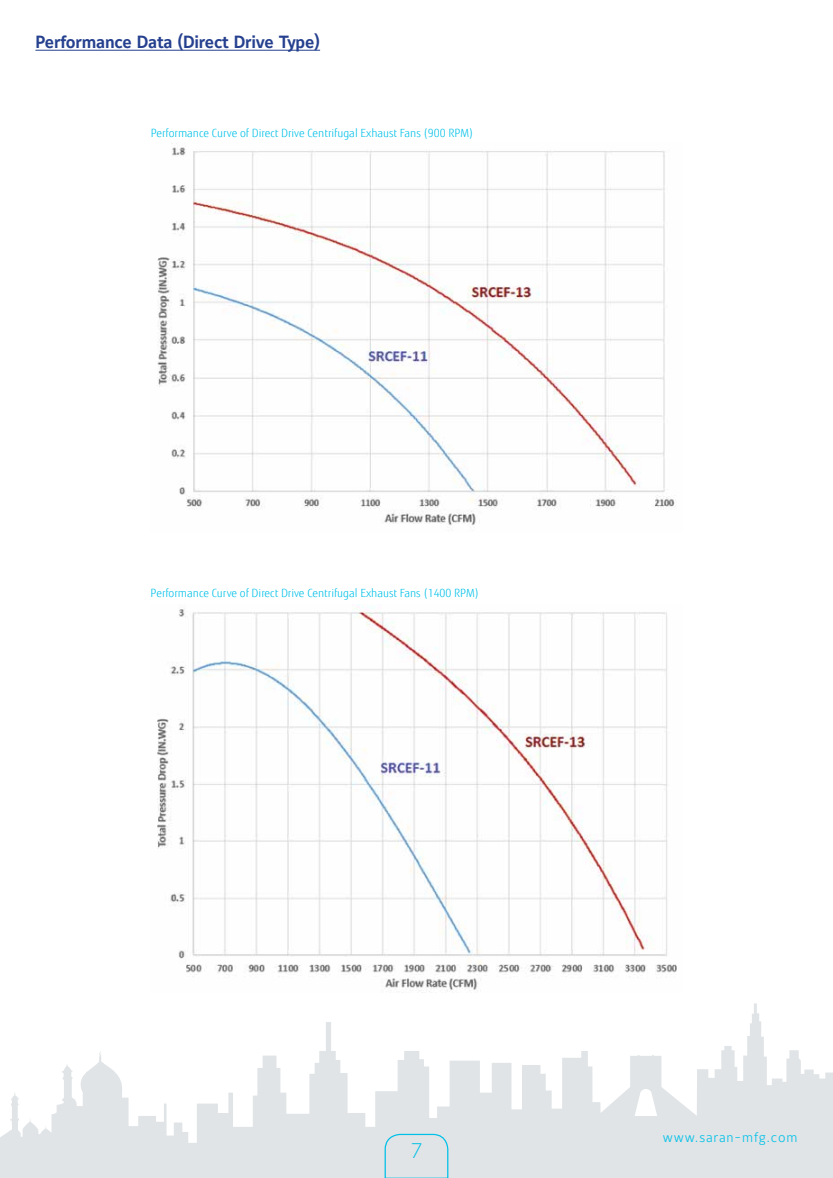
<style>
.page{position:relative;width:833px;height:1178px;background:#fff}
.page>*{position:absolute;margin:0;border:0;box-sizing:border-box;transform-origin:0 0}
.t1{font:300 semi-expanded 22.75px "Myriad Pro";color:#00c0e8}
.t2{font:700 17.5px "Maurea Jci Lf ML";letter-spacing:-.015em;color:#25408f}
.t3{font:300 13.5px "Maurea Jci Lf ML";letter-spacing:.06em;color:#00c0e8}
.t4{font:300 11.25px "Fujitsu Sans";color:#00c0e8}
</style>
<div class="page">
<svg style="left:0;top:1003px;width:832px;height:174px;fill:#e3e7e9"></svg>
<svg style="left:384px;top:1133px;width:65px;height:45px;background:#d1e1e6"></svg>
<img style="left:157px;top:604px;width:520px;height:388px">
<img style="left:157px;top:143px;width:519px;height:383px">
<hr style="left:35px;top:50px;width:285px;height:1px;background:#25408f">
<h2 class="t2" style="left:35px;top:32px;width:286px">Performance Data (Direct Drive Type)</h2>
<p class="t4" style="left:151px;top:126px;width:324px">Performance Curve of Direct Drive Centrifugal Exhaust Fans (900 RPM)</p>
<p class="t4" style="left:151px;top:587px;width:330px">Performance Curve of Direct Drive Centrifugal Exhaust Fans (1400 RPM)</p>
<h1 class="t1" style="left:410px;top:1137px;width:14px">7</h1>
<p class="t3" style="left:663px;top:1129px;width:136px">www.saran-mfg.com</p>
</div>
